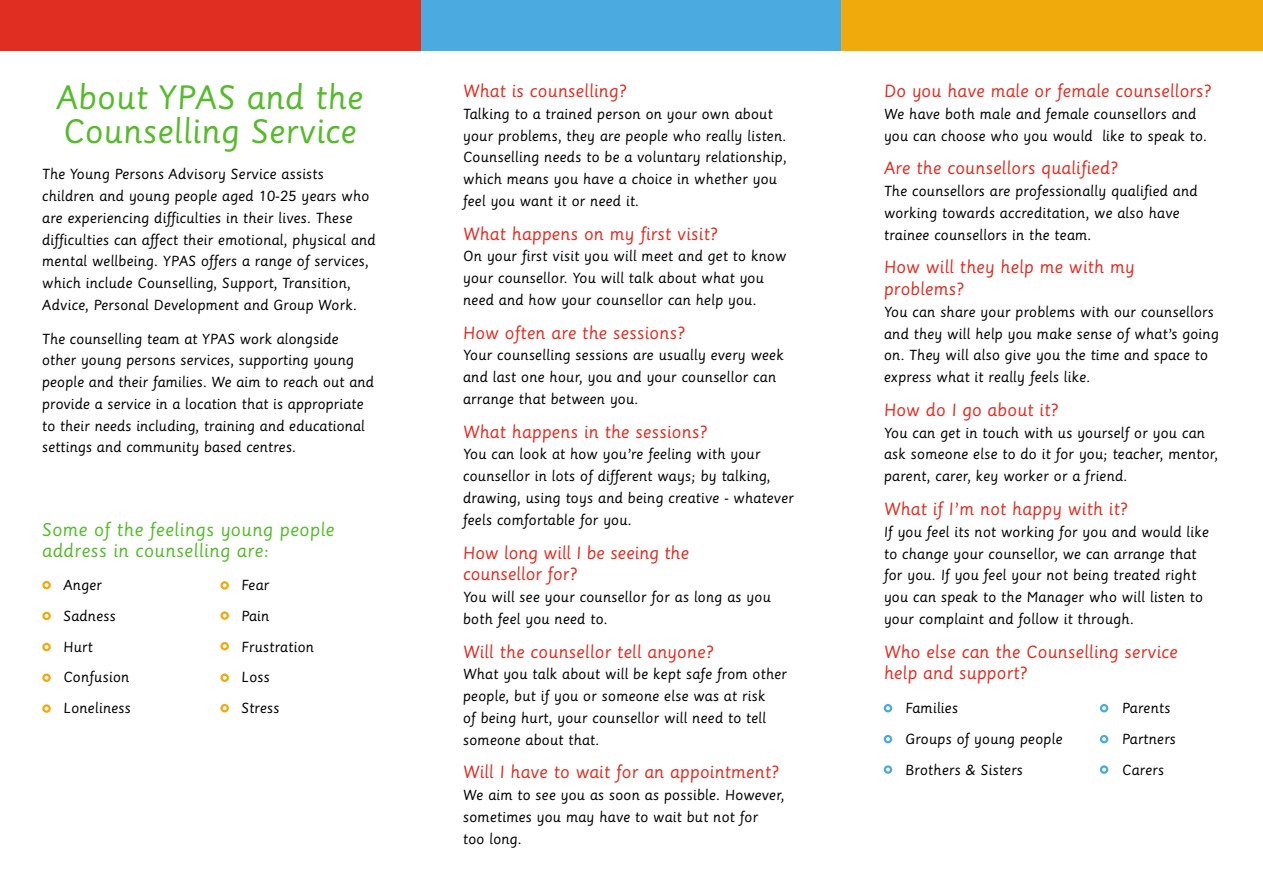
<style>
.page{position:relative;width:1263px;height:893px;background:#fff}
.page>*{position:absolute;margin:0;border:0;box-sizing:border-box;transform-origin:0 0}
.t1{font:33px/33px "Sassoon Primary";color:#55bb2b}
.t2{font:18px/21.8px "Sassoon Primary";letter-spacing:.01em;color:#55bb2b}
.t3{font:17.25px/21.8px "Sassoon Primary";color:#e12e23}
.t4{font:14.25px/21.8px "Sassoon Primary";color:#000}
</style>
<div class="page">
<div style="left:401px;top:0;width:452px;height:51px;background:#4babe1"></div>
<svg style="left:220px;top:581px;width:9px;height:8px"></svg>
<svg style="left:220px;top:611px;width:9px;height:8px"></svg>
<svg style="left:220px;top:642px;width:9px;height:8px"></svg>
<svg style="left:220px;top:673px;width:9px;height:9px"></svg>
<svg style="left:220px;top:704px;width:9px;height:8px"></svg>
<svg style="left:42px;top:642px;width:9px;height:9px"></svg>
<svg style="left:42px;top:673px;width:9px;height:9px"></svg>
<svg style="left:42px;top:704px;width:9px;height:8px"></svg>
<div style="left:0;top:0;width:420px;height:51px;background:#e12e23"></div>
<div style="left:841px;top:0;width:421px;height:51px;background:#f1aa0c"></div>
<svg style="left:42px;top:581px;width:9px;height:8px"></svg>
<svg style="left:42px;top:611px;width:9px;height:9px"></svg>
<svg style="left:884px;top:704px;width:8px;height:8px"></svg>
<svg style="left:884px;top:734px;width:8px;height:9px"></svg>
<svg style="left:884px;top:765px;width:8px;height:8px"></svg>
<svg style="left:1100px;top:704px;width:8px;height:8px"></svg>
<svg style="left:1100px;top:734px;width:8px;height:9px"></svg>
<svg style="left:1100px;top:765px;width:8px;height:8px"></svg>
<h1 class="t1" style="left:56px;top:84px;width:309px">About YPAS and the<br>Counselling Service</h1>
<p class="t4" style="left:42px;top:165px;width:335px">The Young Persons Advisory Service assists children and young people aged 10-25 years who are experiencing difficulties in their lives. These difficulties can affect their emotional, physical and mental wellbeing. YPAS offers a range of services, which include Counselling, Support, Transition, Advice, Personal Development and Group Work.</p>
<p class="t4" style="left:42px;top:329px;width:334px">The counselling team at YPAS work alongside other young persons services, supporting young people and their families. We aim to reach out and provide a service in a location that is appropriate to their needs including, training and educational settings and community based centres.</p>
<p class="t2" style="left:42px;top:520px;width:294px">Some of the feelings young people address in counselling are:</p>
<p class="t4" style="left:63px;top:571px;width:69px;line-height:30.8px">Anger<br>Sadness<br>Hurt<br>Confusion<br>Loneliness</p>
<p class="t4" style="left:241px;top:571px;width:74px;line-height:30.8px">Fear<br>Pain<br>Frustration<br>Loss<br>Stress</p>
<p class="t3" style="left:463px;top:82px;width:165px">What is counselling?</p>
<p class="t4" style="left:463px;top:104px;width:326px">Talking to a trained person on your own about your problems, they are people who really listen.<br>Counselling needs to be a voluntary relationship, which means you have a choice in whether you feel you want it or need it.</p>
<p class="t3" style="left:463px;top:224px;width:256px">What happens on my first visit?</p>
<p class="t4" style="left:463px;top:247px;width:325px">On your first visit you will meet and get to know your counsellor. You will talk about what you need and how your counsellor can help you.</p>
<p class="t3" style="left:463px;top:323px;width:223px">How often are the sessions?</p>
<p class="t4" style="left:463px;top:346px;width:322px">Your counselling sessions are usually every week and last one hour, you and your counsellor can arrange that between you.</p>
<p class="t3" style="left:463px;top:422px;width:246px">What happens in the sessions?</p>
<p class="t4" style="left:463px;top:445px;width:333px">You can look at how you’re feeling with your counsellor in lots of different ways; by talking, drawing, using toys and being creative - whatever feels comfortable for you.</p>
<p class="t3" style="left:463px;top:543px;width:228px">How long will I be seeing the counsellor for?</p>
<p class="t4" style="left:463px;top:587px;width:309px">You will see your counsellor for as long as you both feel you need to.</p>
<p class="t3" style="left:463px;top:642px;width:252px">Will the counsellor tell anyone?</p>
<p class="t4" style="left:463px;top:664px;width:326px">What you talk about will be kept safe from other people, but if you or someone else was at risk<br>of being hurt, your counsellor will need to tell someone about that.</p>
<p class="t3" style="left:463px;top:763px;width:318px">Will I have to wait for an appointment?</p>
<p class="t4" style="left:463px;top:785px;width:324px">We aim to see you as soon as possible. However, sometimes you may have to wait but not for<br>too long.</p>
<p class="t3" style="left:884px;top:82px;width:329px">Do you have male or female counsellors?</p>
<p class="t4" style="left:884px;top:104px;width:325px">We have both male and female counsellors and you can choose who you would like to speak to.</p>
<p class="t3" style="left:884px;top:159px;width:236px">Are the counsellors qualified?</p>
<p class="t4" style="left:884px;top:181px;width:315px">The counsellors are professionally qualified and working towards accreditation, we also have trainee counsellors in the team.</p>
<p class="t3" style="left:884px;top:258px;width:252px">How will they help me with my problems?</p>
<p class="t4" style="left:884px;top:302px;width:337px">You can share your problems with our counsellors and they will help you make sense of what’s going on. They will also give you the time and space to express what it really feels like.</p>
<p class="t3" style="left:884px;top:400px;width:176px">How do I go about it?</p>
<p class="t4" style="left:884px;top:423px;width:336px">You can get in touch with us yourself or you can ask someone else to do it for you; teacher, mentor, parent, carer, key worker or a friend.</p>
<p class="t3" style="left:884px;top:499px;width:245px">What if I’m not happy with it?</p>
<p class="t4" style="left:884px;top:522px;width:327px">If you feel its not working for you and would like to change your counsellor, we can arrange that for you. If you feel your not being treated right you can speak to the Manager who will listen to your complaint and follow it through.</p>
<p class="t3" style="left:884px;top:642px;width:296px">Who else can the Counselling service help and support?</p>
<p class="t4" style="left:905px;top:698px;width:55px">Families</p>
<p class="t4" style="left:1122px;top:698px;width:50px">Parents</p>
<p class="t4" style="left:905px;top:729px;width:159px">Groups of young people</p>
<p class="t4" style="left:1122px;top:729px;width:56px">Partners</p>
<p class="t4" style="left:905px;top:760px;width:119px">Brothers &amp; Sisters</p>
<p class="t4" style="left:1122px;top:760px;width:44px">Carers</p>
</div>
